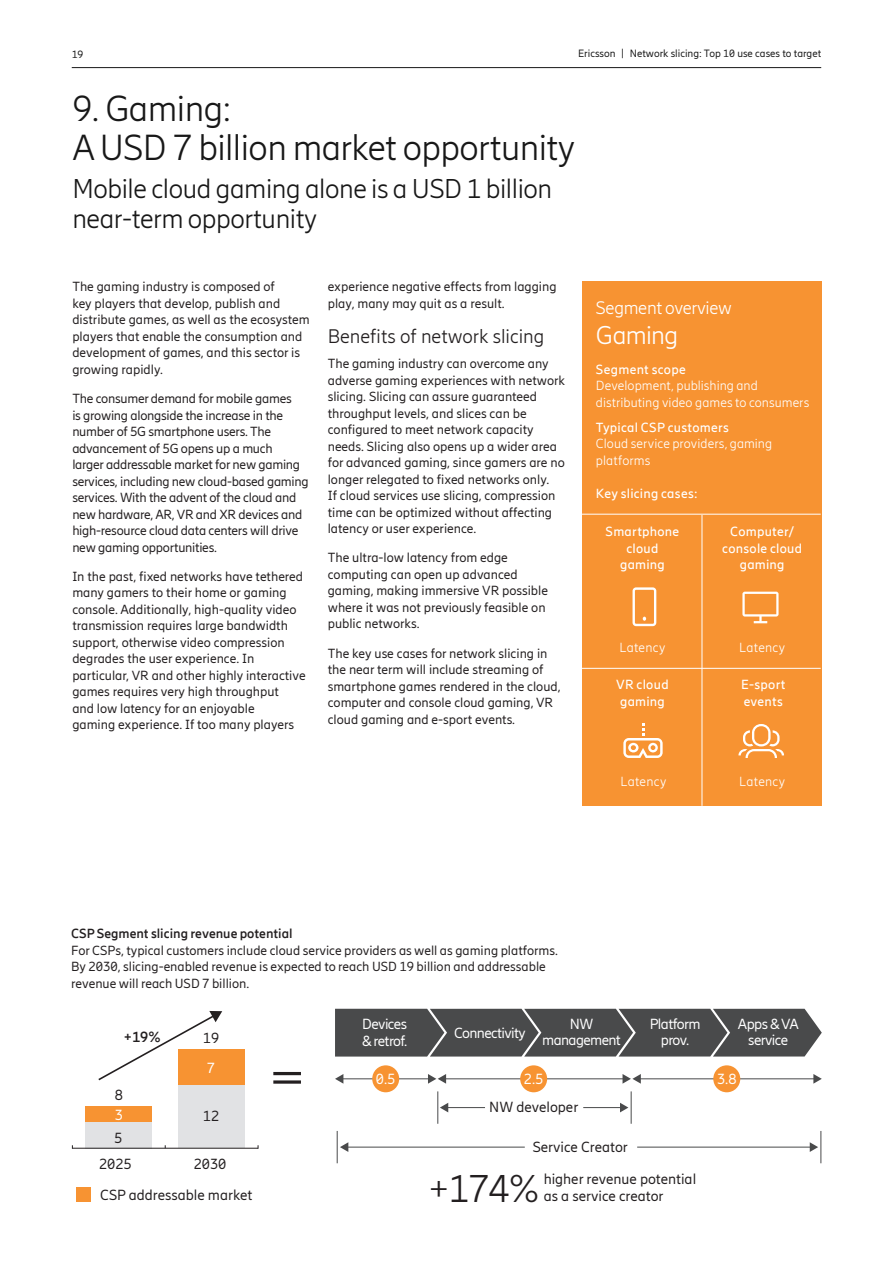
<style>
.page{position:relative;width:893px;height:1263px;background:#fff}
.page>*{position:absolute;margin:0;border:0;box-sizing:border-box;transform-origin:0 0}
.t1{font:50.55px "Ericsson Hilda";color:#231f20;scale:1.34 1}
.t2{font:300 38.4px "Ericsson Hilda";color:#231f20}
.Headline_2_black{font:300 36px/39px "Ericsson Hilda";letter-spacing:-.015em;color:#181818}
.Headline_2_black-2{font:300 27px/30px "Ericsson Hilda";letter-spacing:-.015em;color:#181818}
.Body_copy_black_inde{font:300 25.5px "Ericsson Hilda";letter-spacing:-.025em;color:#fff}
._2nd_Header{font:300 19.5px "Ericsson Hilda";color:#231f20}
.Headline_2_black-3{font:300 18px "Ericsson Hilda";letter-spacing:-.015em;color:#fff}
.t3{font:14.55px/17.5px "Ericsson Hilda";color:#231f20}
.t4{font:14.55px/16.2px "Ericsson Hilda";letter-spacing:-.04em;color:#fff;text-align:center}
.t5{font:700 14.55px "Ericsson Hilda";color:#231f20}
.Bodycopy{font:13.2px/16.5px "Ericsson Hilda";color:#231f20}
.Bodycopy-2{font:13.2px/16.5px "Ericsson Hilda";letter-spacing:-.02em;color:#231f20}
.Body_copy_black{font:13.2px/16.5px "Ericsson Hilda";color:#231f20}
.Body_copy_black_inde-2{font:300 13.2px/16.5px "Ericsson Hilda";letter-spacing:.005em;color:#fff}
.Body_copy_black_inde-3{font:500 13.2px/16.5px "Ericsson Hilda";letter-spacing:.02em;color:#fff;text-align:center}
.Body_copy_black-2{font:700 13.2px "Ericsson Hilda";color:#231f20}
.t6{font:10.5px "Ericsson Hilda";color:#181818}
.s1{font-weight:500}
</style>
<div class="page">
<hr style="left:72px;top:67px;width:749px;height:1px;background:#181818">
<div style="left:582px;top:281px;width:239px;height:525px;background:#f79332"></div>
<hr style="left:701px;top:515px;width:1px;height:291px;background:#fff">
<hr style="left:582px;top:514px;width:239px;height:1px;background:#fff">
<hr style="left:582px;top:668px;width:239px;height:1px;background:#fff">
<svg style="left:738px;top:724px;width:46px;height:34px"></svg>
<svg style="left:623px;top:723px;width:40px;height:35px"></svg>
<svg style="left:742px;top:592px;width:36px;height:31px"></svg>
<svg style="left:632px;top:587px;width:24px;height:39px"></svg>
<div style="left:85px;top:1106px;width:67px;height:27px;background:#f79332"></div>
<div style="left:178px;top:1049px;width:67px;height:54px;background:#f79332"></div>
<div style="left:85px;top:1122px;width:67px;height:26px;background:#e1e2e4"></div>
<div style="left:178px;top:1085px;width:67px;height:63px;background:#e1e2e4"></div>
<hr style="left:72px;top:1148px;width:186px;height:1px;background:#231f20">
<svg style="left:98px;top:1011px;width:124px;height:70px"></svg>
<div style="left:76px;top:1187px;width:15px;height:14px;background:#f79332"></div>
<div style="left:335px;top:1009px;width:487px;height:47px;background:#494a4b"></div>
<hr style="left:342px;top:1078px;width:87px;height:1px;background:#494a4b">
<svg style="left:335px;top:1074px;width:8px;height:10px"></svg>
<div style="left:372px;top:1065px;width:27px;height:27px;background:#f79332;border-radius:50%"></div>
<hr style="left:445px;top:1078px;width:179px;height:1px;background:#494a4b">
<svg style="left:428px;top:1074px;width:18px;height:10px"></svg>
<hr style="left:447px;top:1107px;width:38px;height:1px;background:#494a4b">
<svg style="left:440px;top:1103px;width:8px;height:9px"></svg>
<hr style="left:583px;top:1107px;width:38px;height:1px;background:#494a4b">
<svg style="left:620px;top:1103px;width:8px;height:9px"></svg>
<div style="left:520px;top:1065px;width:27px;height:27px;background:#f79332;border-radius:50%"></div>
<hr style="left:639px;top:1078px;width:176px;height:1px;background:#494a4b">
<svg style="left:622px;top:1074px;width:19px;height:10px"></svg>
<svg style="left:813px;top:1074px;width:9px;height:10px"></svg>
<div style="left:713px;top:1065px;width:27px;height:27px;background:#f79332;border-radius:50%"></div>
<hr style="left:437px;top:1091px;width:1px;height:33px;background:#494a4b">
<hr style="left:631px;top:1091px;width:1px;height:33px;background:#494a4b">
<hr style="left:347px;top:1146px;width:178px;height:1px;background:#494a4b">
<svg style="left:340px;top:1142px;width:8px;height:10px"></svg>
<hr style="left:637px;top:1146px;width:174px;height:1px;background:#494a4b">
<svg style="left:810px;top:1142px;width:8px;height:10px"></svg>
<hr style="left:337px;top:1131px;width:1px;height:32px;background:#494a4b">
<hr style="left:820px;top:1131px;width:1px;height:32px;background:#494a4b">
<p class="t6" style="left:72px;top:49px;width:13px">19</p>
<p class="t6" style="left:578px;top:47px;width:245px">Ericsson | Network slicing: Top 10 use cases to target</p>
<p class="Headline_2_black" style="left:72px;top:89px;width:504px">9. Gaming:<br>A USD 7 billion market opportunity</p>
<p class="Headline_2_black-2" style="left:72px;top:174px;width:481px">Mobile cloud gaming alone is a USD 1 billion near-term opportunity</p>
<p class="Bodycopy" style="left:72px;top:278px;width:239px">The gaming industry is composed of<br>key players that develop, publish and distribute games, as well as the ecosystem players that enable the consumption and development of games, and this sector is growing rapidly.</p>
<p class="Bodycopy-2" style="left:72px;top:390px;width:238px">The consumer demand for mobile games<br>is growing alongside the increase in the number of 5G smartphone users. The advancement of 5G opens up a much<br>larger addressable market for new gaming services, including new cloud-based gaming services. With the advent of the cloud and new hardware, AR, VR and XR devices and high-resource cloud data centers will drive new gaming opportunities.</p>
<p class="Bodycopy" style="left:72px;top:568px;width:235px">In the past, fixed networks have tethered many gamers to their home or gaming console. Additionally, high-quality video transmission requires large bandwidth support, otherwise video compression degrades the user experience. In particular, VR and other highly interactive games requires very high throughput<br>and low latency for an enjoyable<br>gaming experience. If too many players</p>
<p class="Bodycopy" style="left:328px;top:278px;width:230px">experience negative effects from lagging play, many may quit as a result.</p>
<p class="_2nd_Header" style="left:328px;top:325px;width:218px">Benefits of network slicing</p>
<p class="Bodycopy" style="left:328px;top:355px;width:239px">The gaming industry can overcome any adverse gaming experiences with network slicing. Slicing can assure guaranteed throughput levels, and slices can be configured to meet network capacity needs. Slicing also opens up a wider area for advanced gaming, since gamers are no longer relegated to fixed networks only.<br>If cloud services use slicing, compression time can be optimized without affecting latency or user experience.</p>
<p class="Bodycopy" style="left:328px;top:549px;width:222px">The ultra-low latency from edge computing can open up advanced gaming, making immersive VR possible where it was not previously feasible on public networks.</p>
<p class="Bodycopy" style="left:328px;top:645px;width:234px">The key use cases for network slicing in the near term will include streaming of smartphone games rendered in the cloud, computer and console cloud gaming, VR cloud gaming and e-sport events.</p>
<p class="Headline_2_black-3" style="left:596px;top:298px;width:138px">Segment overview</p>
<p class="Body_copy_black_inde" style="left:596px;top:321px;width:84px">Gaming</p>
<p class="Body_copy_black_inde-2" style="left:596px;top:361px;width:215px"><span class="s1">Segment scope<br></span>Development, publishing and distributing video games to consumers</p>
<p class="Body_copy_black_inde-2" style="left:596px;top:419px;width:178px"><span class="s1">Typical CSP customers<br></span>Cloud service providers, gaming platforms</p>
<p class="Body_copy_black_inde-3" style="left:596px;top:486px;width:103px">Key slicing cases:</p>
<p class="Body_copy_black_inde-3" style="left:606px;top:523px;width:75px">Smartphone cloud gaming</p>
<p class="Body_copy_black_inde-3" style="left:722px;top:523px;width:81px">Computer/ console cloud gaming</p>
<p class="Body_copy_black_inde-2" style="left:619px;top:639px;width:48px">Latency</p>
<p class="Body_copy_black_inde-2" style="left:739px;top:639px;width:48px">Latency</p>
<p class="Body_copy_black_inde-3" style="left:616px;top:676px;width:54px;text-align:left">VR cloud gaming</p>
<p class="Body_copy_black_inde-3" style="left:741px;top:676px;width:46px;text-align:left">E-sport events</p>
<p class="Body_copy_black_inde-2" style="left:620px;top:773px;width:48px">Latency</p>
<p class="Body_copy_black_inde-2" style="left:739px;top:773px;width:48px">Latency</p>
<p class="Body_copy_black-2" style="left:71px;top:926px;width:223px">CSP Segment slicing revenue potential</p>
<p class="Body_copy_black" style="left:71px;top:942px;width:488px">For CSPs, typical customers include cloud service providers as well as gaming platforms.<br>By 2030, slicing-enabled revenue is expected to reach USD 19 billion and addressable revenue will reach USD 7 billion.</p>
<p class="t5" style="left:124px;top:1028px;width:38px">+19%</p>
<p class="t3" style="left:115px;top:1086px;width:10px">8</p>
<p class="t4" style="left:115px;top:1106px;width:10px">3</p>
<p class="t3" style="left:114px;top:1129px;width:10px">5</p>
<p class="t3" style="left:203px;top:1029px;width:18px">19</p>
<p class="t4" style="left:207px;top:1060px;width:10px">7</p>
<p class="t3" style="left:203px;top:1107px;width:18px">12</p>
<p class="t3" style="left:99px;top:1155px;width:34px">2025</p>
<p class="t3" style="left:194px;top:1155px;width:34px">2030</p>
<p class="t3" style="left:100px;top:1186px;width:154px">CSP addressable market</p>
<p class="t1" style="left:268px;top:1049px;width:30px">=</p>
<p class="t4" style="left:362px;top:1016px;width:47px;text-align:left">Devices &amp; retrof.</p>
<p class="t4" style="left:454px;top:1025px;width:73px">Connectivity</p>
<p class="t4" style="left:542px;top:1015px;width:80px">NW management</p>
<p class="t4" style="left:650px;top:1015px;width:52px">Platform prov.</p>
<p class="t4" style="left:738px;top:1015px;width:62px">Apps &amp; VA service</p>
<p class="t4" style="left:376px;top:1070px;width:21px">0.5</p>
<p class="t4" style="left:524px;top:1070px;width:21px">2.5</p>
<p class="t4" style="left:717px;top:1070px;width:21px">3.8</p>
<p class="t3" style="left:489px;top:1098px;width:91px">NW developer</p>
<p class="t3" style="left:533px;top:1138px;width:97px">Service Creator</p>
<p class="t2" style="left:428px;top:1166px;width:113px">+174%</p>
<p class="t3" style="left:544px;top:1170px;width:154px">higher revenue potential as a service creator</p>
</div>
